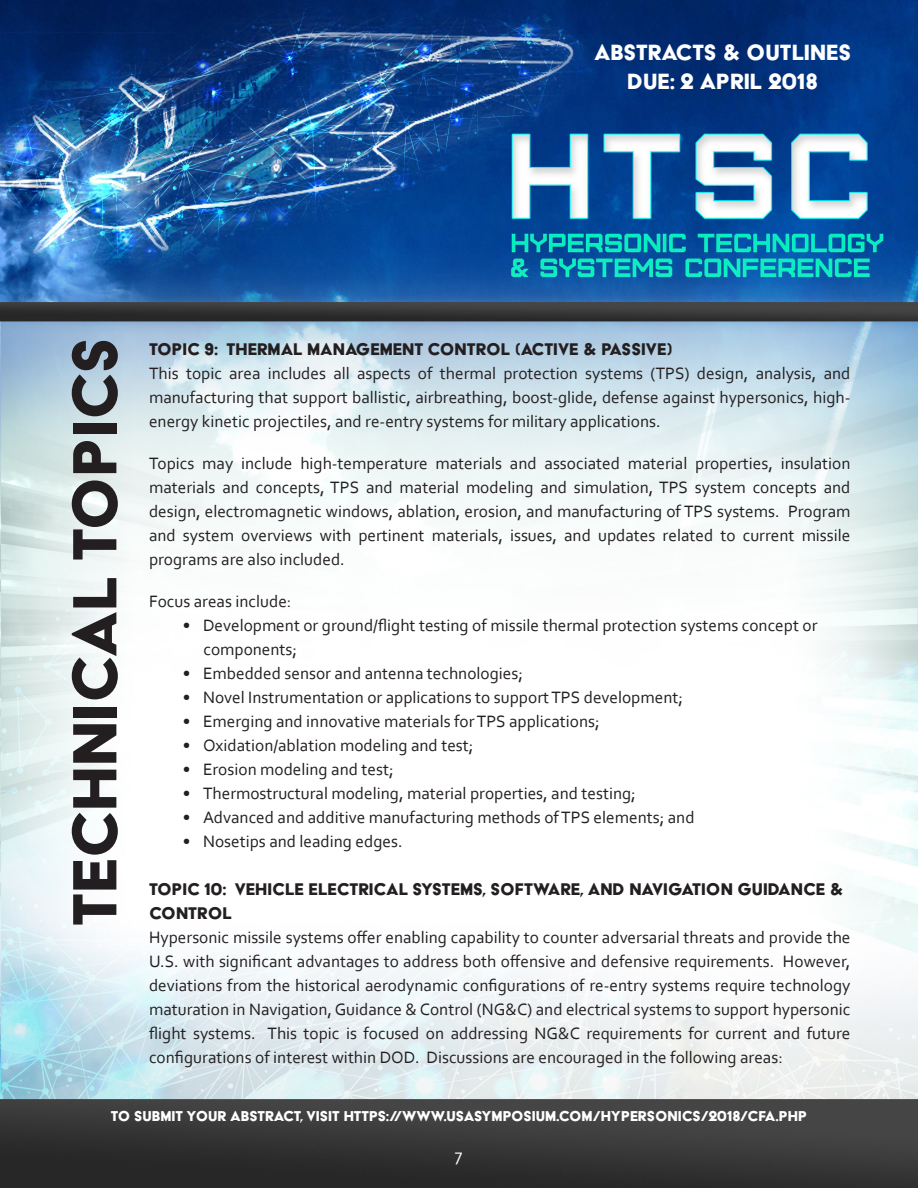
<style>
.page{position:relative;width:918px;height:1188px;background:#fff}
.page>*{position:absolute;margin:0;border:0;box-sizing:border-box;transform-origin:0 0}
.Headers{font:72px "Acier BAT Text Solid";color:#231f20}
.Headers-2{font:25.5px "Acier BAT Text Solid";color:#fff}
.Main_Content{font:19.5px/24px "Acier BAT Text Solid";color:#231f20}
.Main_Content-2{font:18px "Corbel";color:#fff}
.Main_Content-3{font:17.25px/24px "Corbel";color:#231f20;text-align:justify}
.Main_Content-4{font:16.5px "Acier BAT Text Solid";color:#fff}
</style>
<div class="page">
<img style="left:0;top:0;width:918px;height:1188px">
<p class="Headers-2" style="left:594px;top:39px;width:259px">ABSTRACTS &amp; OUTLINES</p>
<p class="Headers-2" style="left:627px;top:68px;width:192px">DUE: 2 APRIL 2018</p>
<p class="Headers" style="left:57px;top:926px;width:590px;rotate:-90deg">TECHNICAL TOPICS</p>
<p class="Main_Content" style="left:149px;top:337px;width:525px">TOPIC 9: THERMAL MANAGEMENT CONTROL (ACTIVE &amp; PASSIVE)</p>
<p class="Main_Content-3" style="left:149px;top:361px;width:703px">This topic area includes all aspects of thermal protection systems (TPS) design, analysis, and manufacturing that support ballistic, airbreathing, boost-glide, defense against hypersonics, high&shy;energy kinetic projectiles, and re-entry systems for military applications.</p>
<p class="Main_Content-3" style="left:149px;top:451px;width:703px">Topics may include high-temperature materials and associated material properties, insulation materials and concepts, TPS and material modeling and simulation, TPS system concepts and design, electromagnetic windows, ablation, erosion, and manufacturing of TPS systems. Program and system overviews with pertinent materials, issues, and updates related to current missile programs are also included.</p>
<p class="Main_Content-3" style="left:149px;top:589px;width:144px">Focus areas include:</p>
<p class="Main_Content-3" style="left:183px;top:613px;width:636px">• Development or ground/flight testing of missile thermal protection systems concept or</p>
<p class="Main_Content-3" style="left:203px;top:637px;width:95px">components;</p>
<p class="Main_Content-3" style="left:183px;top:661px;width:342px">• Embedded sensor and antenna technologies;</p>
<p class="Main_Content-3" style="left:183px;top:685px;width:502px">• Novel Instrumentation or applications to support TPS development;</p>
<p class="Main_Content-3" style="left:183px;top:709px;width:419px">• Emerging and innovative materials for TPS applications;</p>
<p class="Main_Content-3" style="left:183px;top:733px;width:292px">• Oxidation/ablation modeling and test;</p>
<p class="Main_Content-3" style="left:183px;top:757px;width:212px">• Erosion modeling and test;</p>
<p class="Main_Content-3" style="left:183px;top:781px;width:455px">• Thermostructural modeling, material properties, and testing;</p>
<p class="Main_Content-3" style="left:183px;top:805px;width:513px">• Advanced and additive manufacturing methods of TPS elements; and</p>
<p class="Main_Content-3" style="left:183px;top:829px;width:221px">• Nosetips and leading edges.</p>
<p class="Main_Content" style="left:149px;top:877px;width:696px">TOPIC 10: VEHICLE ELECTRICAL SYSTEMS, SOFTWARE, AND NAVIGATION GUIDANCE &amp;<br>CONTROL</p>
<p class="Main_Content-3" style="left:149px;top:925px;width:703px">Hypersonic missile systems offer enabling capability to counter adversarial threats and provide the U.S. with significant advantages to address both offensive and defensive requirements. However, deviations from the historical aerodynamic configurations of re-entry systems require technology maturation in Navigation, Guidance &amp; Control (NG&amp;C) and electrical systems to support hypersonic flight systems. This topic is focused on addressing NG&amp;C requirements for current and future configurations of interest within DOD. Discussions are encouraged in the following areas:</p>
<p class="Main_Content-4" style="left:111px;top:1107px;width:698px">TO SUBMIT YOUR ABSTRACT, VISIT HTTPS://WWW.USASYMPOSIUM.COM/HYPERSONICS/2018/CFA.PHP</p>
<p class="Main_Content-2" style="left:455px;top:1144px;width:9px">7</p>
</div>
